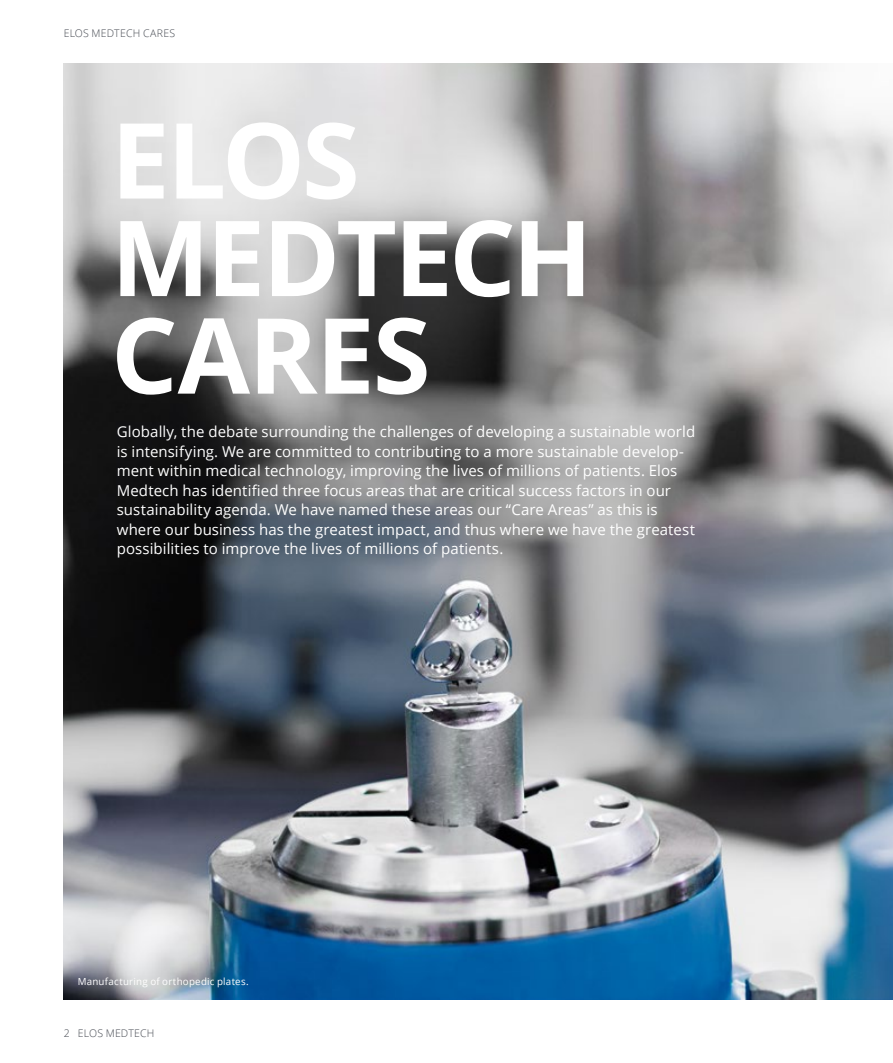
<style>
.page{position:relative;width:893px;height:1063px;background:#fff}
.page>*{position:absolute;margin:0;border:0;box-sizing:border-box;transform-origin:0 0}
.t1{font:700 105px/97.5px "Open Sans";letter-spacing:-.025em;color:#fff}
.t2{font:15px/19.5px "Open Sans";letter-spacing:.005em;color:#fff}
.t3{font:300 10.5px "Open Sans";letter-spacing:.02em;color:#444850}
.t4{font:9.75px "Open Sans";letter-spacing:.025em;color:#fff}
</style>
<div class="page">
<img style="left:64px;top:64px;width:829px;height:935px">
<p class="t3" style="left:64px;top:26px;width:113px">ELOS MEDTECH CARES</p>
<h1 class="t1" style="left:111px;top:109px;width:483px">ELOS<br>MEDTECH<br>CARES</h1>
<p class="t2" style="left:117px;top:422px;width:580px">Globally, the debate surrounding the challenges of developing a sustainable world is intensifying. We are committed to contributing to a more sustainable develop&shy;ment within medical technology, improving the lives of millions of patients. Elos Medtech has identified three focus areas that are critical success factors in our sustainability agenda. We have named these areas our “Care Areas” as this is where our business has the greatest impact, and thus where we have the greatest possibilities to improve the lives of millions of patients.</p>
<p class="t4" style="left:78px;top:975px;width:172px">Manufacturing of orthopedic plates.</p>
<p class="t3" style="left:64px;top:1026px;width:92px">2 ELOS MEDTECH</p>
</div>
